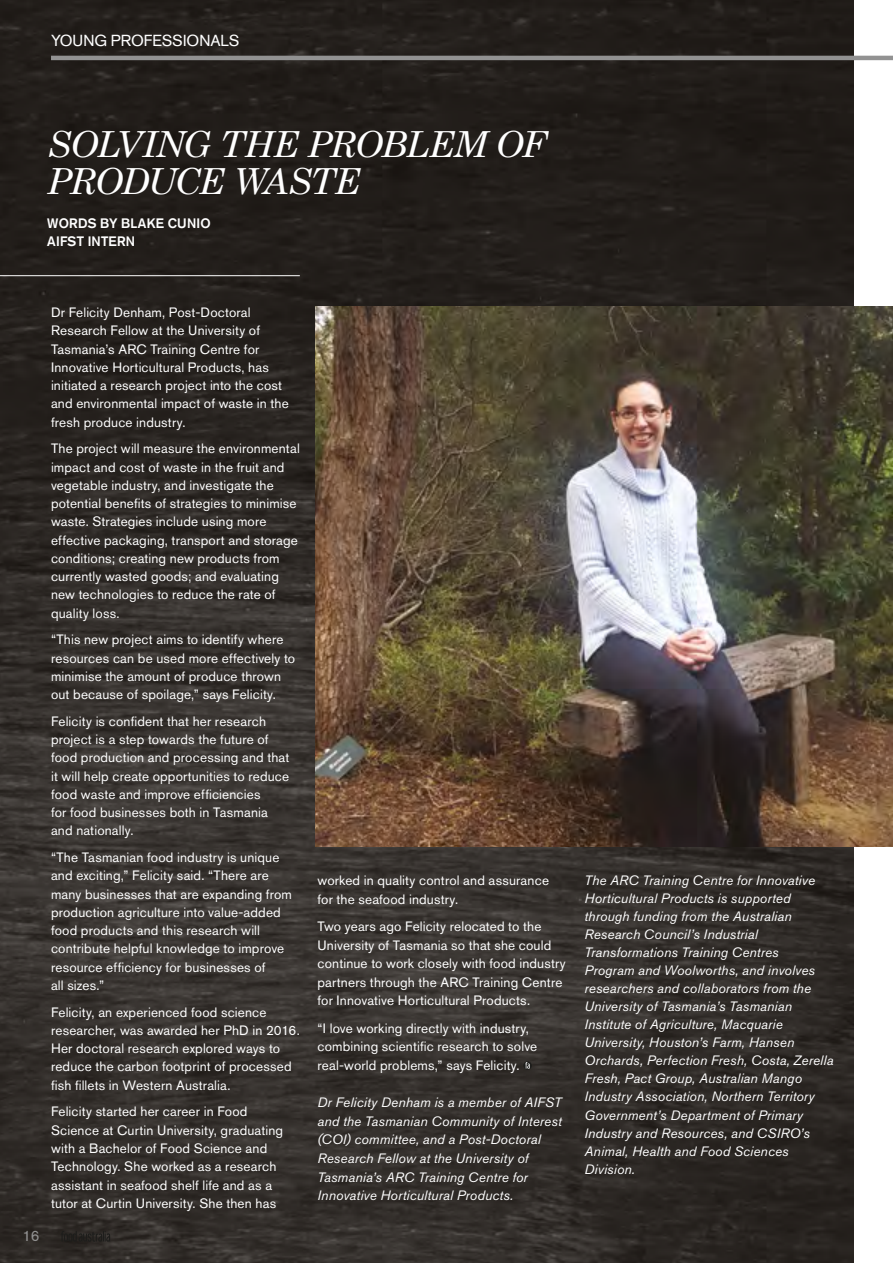
<style>
.page{position:relative;width:893px;height:1263px;background:#fff}
.page>*{position:absolute;margin:0;border:0;box-sizing:border-box;transform-origin:0 0}
.t1{font:italic 36px/37.5px "Century Schoolbook";letter-spacing:-.045em;color:#fff}
.t2{font:15.75px "Akzidenz Grotesk";letter-spacing:-.005em;color:#fff}
.t3{font:15px "Akzidenz Grotesk Std";color:#929292}
.t4{font:13.5px/18.3px "Akzidenz Grotesk Std";letter-spacing:.01em;color:#fff}
.t5{font:italic 13.5px/18px "Akzidenz Grotesk Std";letter-spacing:.01em;color:#fff}
.t6{font:700 13.5px/18px "Akzidenz Grotesk";letter-spacing:.02em;color:#fff}
</style>
<div class="page">
<img style="left:0;top:0;width:853px;height:1263px">
<img style="left:315px;top:307px;width:578px;height:539px">
<div style="left:523px;top:1061px;width:9px;height:9px;background:#1d1d1b;border-radius:50%"></div>
<svg style="left:525px;top:1062px;width:5px;height:7px"></svg>
<svg style="left:61px;top:1231px;width:49px;height:11px"></svg>
<svg style="left:47px;top:53px;width:846px;height:19px;background:#44403e"></svg>
<hr style="left:0;top:275px;width:300px;height:1px;background:#fff">
<p class="t2" style="left:51px;top:32px;width:190px">YOUNG PROFESSIONALS</p>
<h1 class="t1" style="left:47px;top:124px;width:500px">SOLVING THE PROBLEM OF<br>PRODUCE WASTE</h1>
<p class="t6" style="left:47px;top:214px;width:165px">WORDS BY BLAKE CUNIO<br>AIFST INTERN</p>
<p class="t3" style="left:22px;top:1227px;width:19px">16</p>
<p class="t4" style="left:51px;top:303px;width:239px">Dr Felicity Denham, Post-Doctoral Research Fellow at the University of Tasmania’s ARC Training Centre for Innovative Horticultural Products, has initiated a research project into the cost and environmental impact of waste in the fresh produce industry.</p>
<p class="t4" style="left:51px;top:439px;width:250px">The project will measure the environmental impact and cost of waste in the fruit and vegetable industry, and investigate the potential benefits of strategies to minimise waste. Strategies include using more effective packaging, transport and storage conditions; creating new products from currently wasted goods; and evaluating new technologies to reduce the rate of quality loss.</p>
<p class="t4" style="left:51px;top:630px;width:246px">“This new project aims to identify where resources can be used more effectively to minimise the amount of produce thrown out because of spoilage,” says Felicity.</p>
<p class="t4" style="left:51px;top:712px;width:240px">Felicity is confident that her research project is a step towards the future of food production and processing and that it will help create opportunities to reduce food waste and improve efficiencies<br>for food businesses both in Tasmania and nationally.</p>
<p class="t4" style="left:51px;top:848px;width:242px">“The Tasmanian food industry is unique and exciting,” Felicity said. “There are many businesses that are expanding from production agriculture into value-added food products and this research will contribute helpful knowledge to improve resource efficiency for businesses of<br>all sizes.”</p>
<p class="t4" style="left:51px;top:1003px;width:250px">Felicity, an experienced food science researcher, was awarded her PhD in 2016.<br>Her doctoral research explored ways to reduce the carbon footprint of processed fish fillets in Western Australia.</p>
<p class="t4" style="left:51px;top:1102px;width:234px">Felicity started her career in Food Science at Curtin University, graduating with a Bachelor of Food Science and Technology. She worked as a research assistant in seafood shelf life and as a tutor at Curtin University. She then has</p>
<p class="t4" style="left:317px;top:871px;width:233px">worked in quality control and assurance for the seafood industry.</p>
<p class="t4" style="left:317px;top:917px;width:250px">Two years ago Felicity relocated to the University of Tasmania so that she could continue to work closely with food industry partners through the ARC Training Centre for Innovative Horticultural Products.</p>
<p class="t4" style="left:317px;top:1018px;width:221px">“I love working directly with industry, combining scientific research to solve real-world problems,” says Felicity.</p>
<p class="t5" style="left:317px;top:1093px;width:246px;line-height:18.6px">Dr Felicity Denham is a member of AIFST and the Tasmanian Community of Interest (COI) committee, and a Post-Doctoral Research Fellow at the University of Tasmania’s ARC Training Centre for Innovative Horticultural Products.</p>
<p class="t5" style="left:584px;top:871px;width:250px">The ARC Training Centre for Innovative Horticultural Products is supported through funding from the Australian Research Council’s Industrial Transformations Training Centres<br>Program and Woolworths, and involves researchers and collaborators from the University of Tasmania’s Tasmanian Institute of Agriculture, Macquarie University, Houston’s Farm, Hansen Orchards, Perfection Fresh, Costa, Zerella Fresh, Pact Group, Australian Mango Industry Association, Northern Territory Government’s Department of Primary Industry and Resources, and CSIRO’s Animal, Health and Food Sciences Division.</p>
</div>
